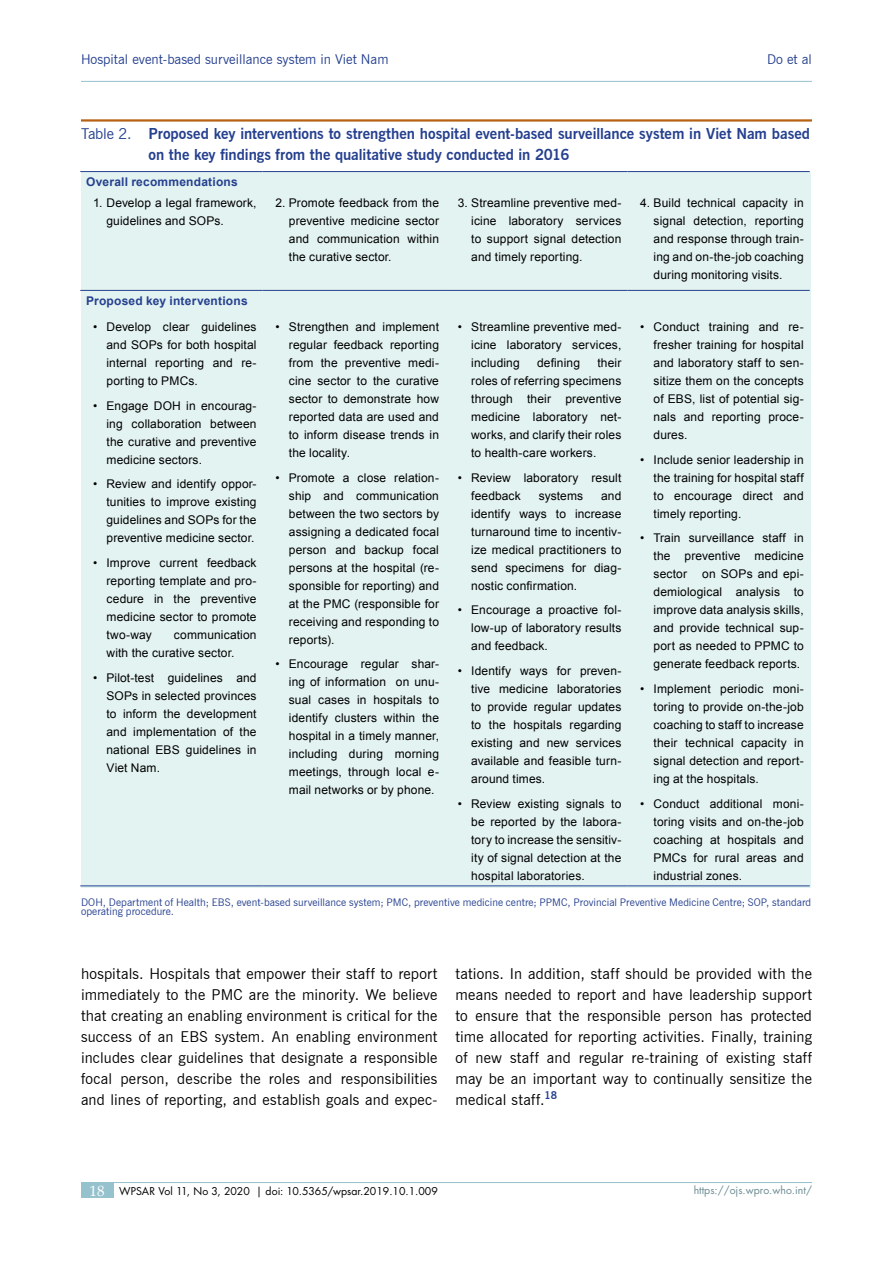
<style>
.page{position:relative;width:893px;height:1263px;background:#fff}
.page>*{position:absolute;margin:0;border:0;box-sizing:border-box;transform-origin:0 0}
.t1{font:15px/21px "News Gothic BT";letter-spacing:.015em;color:#000;text-align:justify}
.t2{font:700 15px/21px "News Gothic BT";color:#25408f}
.t3{font:13.5px "News Gothic BT";color:#25408f}
.t4{font:12px/18px "Arial";letter-spacing:.01em;color:#000;text-align:justify}
.t5{font:700 12px "Arial";letter-spacing:.015em;color:#25408f}
.t6{font:10.5px/9px "News Gothic BT";letter-spacing:.005em;color:#25408f}
.t7{font:10.5px "Futura LT";color:#000}
.t8{font:10.5px "Futura LT";color:#6b8c93}
.s1{font-weight:400}
.s2{font-family:"Palatino Linotype";font-size:15px;color:#fff}
</style>
<div class="page">
<hr style="left:81px;top:1182px;width:731px;height:1px;background:#96c2cd">
<div style="left:81px;top:1182px;width:32px;height:16px;background:#96c2cd"></div>
<hr style="left:81px;top:81px;width:731px;height:1px;background:#96c2cd">
<div style="left:82px;top:172px;width:729px;height:715px;background:#e3f3f1"></div>
<hr style="left:81px;top:119px;width:731px;height:3px;background:#b66113">
<hr style="left:80px;top:171px;width:183px;height:1px;background:#25408f">
<hr style="left:263px;top:171px;width:182px;height:1px;background:#25408f">
<hr style="left:445px;top:171px;width:182px;height:1px;background:#25408f">
<hr style="left:627px;top:171px;width:183px;height:1px;background:#25408f">
<hr style="left:80px;top:290px;width:183px;height:1px;background:#25408f">
<hr style="left:263px;top:290px;width:182px;height:1px;background:#25408f">
<hr style="left:445px;top:290px;width:182px;height:1px;background:#25408f">
<hr style="left:627px;top:290px;width:183px;height:1px;background:#25408f">
<hr style="left:80px;top:885px;width:183px;height:1px;background:#25408f">
<hr style="left:263px;top:885px;width:182px;height:1px;background:#25408f">
<hr style="left:445px;top:885px;width:182px;height:1px;background:#25408f">
<hr style="left:627px;top:885px;width:183px;height:1px;background:#25408f">
<p class="t3" style="left:81px;top:51px;width:309px">Hospital event-based surveillance system in Viet Nam</p>
<p class="t3" style="left:767px;top:51px;width:46px">Do et al</p>
<p class="t2" style="left:148px;top:123px;width:663px;text-indent:-68px"><span class="s1">Table 2.</span> Proposed key interventions to strengthen hospital event-based surveillance system in Viet Nam based on the key findings from the qualitative study conducted in 2016</p>
<p class="t5" style="left:86px;top:174px;width:153px">Overall recommendations</p>
<p class="t4" style="left:107px;top:194px;width:152px;text-indent:-14px">1. Develop a legal framework, guidelines and SOPs.</p>
<p class="t4" style="left:289px;top:194px;width:152px;text-indent:-13px">2. Promote feedback from the preventive medicine sector and communication within the curative sector.</p>
<p class="t4" style="left:471px;top:194px;width:152px;text-indent:-14px">3. Streamline preventive med&shy;icine laboratory services to support signal detection and timely reporting.</p>
<p class="t4" style="left:654px;top:194px;width:152px;text-indent:-14px">4. Build technical capacity in signal detection, reporting and response through train&shy;ing and on-the-job coaching during monitoring visits.</p>
<p class="t5" style="left:86px;top:293px;width:163px">Proposed key interventions</p>
<p class="t4" style="left:107px;top:318px;width:152px;text-indent:-14px">• Develop clear guidelines and SOPs for both hospital internal reporting and re&shy;porting to PMCs.</p>
<p class="t4" style="left:107px;top:396px;width:152px;text-indent:-13px">• Engage DOH in encourag&shy;ing collaboration between the curative and preventive medicine sectors.</p>
<p class="t4" style="left:107px;top:475px;width:152px;text-indent:-13px">• Review and identify oppor&shy;tunities to improve existing guidelines and SOPs for the preventive medicine sector.</p>
<p class="t4" style="left:107px;top:554px;width:152px;text-indent:-13px">• Improve current feedback reporting template and pro&shy;cedure in the preventive medicine sector to promote two-way</p>
<p class="t4" style="left:289px;top:318px;width:152px;text-indent:-13px">• Strengthen and implement regular feedback reporting from the preventive medi&shy;cine sector to the curative sector to demonstrate how reported data are used and to inform disease trends in the locality.</p>
<p class="t4" style="left:289px;top:468px;width:152px;text-indent:-14px">• Promote a close relation&shy;ship and communication between the two sectors by assigning a dedicated focal person and backup focal persons at the hospital (re&shy;sponsible for reporting) and at the PMC (responsible for receiving and responding to reports).</p>
<p class="t4" style="left:289px;top:655px;width:152px;text-indent:-14px">• Encourage regular shar&shy;ing of information on unu&shy;sual cases in hospitals to identify clusters within the hospital in a timely manner, including during morning meetings, through local e&shy;mail networks or by phone.</p>
<p class="t4" style="left:471px;top:318px;width:152px;text-indent:-14px">• Streamline preventive med&shy;icine laboratory services, including</p>
<p class="t4" style="left:654px;top:318px;width:152px;text-indent:-14px">• Conduct training and re&shy;fresher training for hospital and laboratory staff to sen&shy;sitize them on the concepts of EBS, list of potential sig&shy;nals and reporting proce&shy;dures.</p>
<p class="t4" style="left:654px;top:450px;width:152px;text-indent:-14px">• Include senior leadership in the training for hospital staff to encourage direct and timely reporting.</p>
<p class="t4" style="left:654px;top:529px;width:152px;text-indent:-14px">• Train surveillance staff in the preventive medicine sector</p>
<p class="t4" style="left:537px;top:354px;width:44px">defining</p>
<p class="t4" style="left:471px;top:354px;width:152px;text-indent:126px">their roles of referring specimens through their preventive medicine laboratory net&shy;works, and clarify their roles to health-care workers.</p>
<p class="t4" style="left:471px;top:468px;width:152px;text-indent:-14px">• Review laboratory result feedback</p>
<p class="t4" style="left:471px;top:486px;width:152px;text-indent:130px">and identify ways to increase turnaround time to incentiv&shy;ize medical practitioners to send specimens for diag&shy;nostic confirmation.</p>
<p class="t4" style="left:471px;top:601px;width:152px;text-indent:-14px">• Encourage a proactive fol&shy;low-up of laboratory results and feedback.</p>
<p class="t4" style="left:471px;top:662px;width:152px;text-indent:-14px">• Identify ways for preven&shy;tive medicine laboratories to provide regular updates to the hospitals regarding existing and new services available and feasible turn&shy;around times.</p>
<p class="t4" style="left:471px;top:795px;width:152px;text-indent:-14px">• Review existing signals to be reported by the labora&shy;tory to increase the sensitiv&shy;ity of signal detection at the hospital laboratories.</p>
<p class="t4" style="left:539px;top:486px;width:46px">systems</p>
<p class="t4" style="left:654px;top:565px;width:152px;text-indent:49px">on SOPs and epi&shy;demiological analysis to improve data analysis skills, and provide technical sup&shy;port as needed to PPMC to generate feedback reports.</p>
<p class="t4" style="left:654px;top:680px;width:152px;text-indent:-14px">• Implement periodic moni&shy;toring to provide on-the-job coaching to staff to increase their technical capacity in signal detection and report&shy;ing at the hospitals.</p>
<p class="t4" style="left:654px;top:795px;width:152px;text-indent:-14px">• Conduct additional moni&shy;toring visits and on-the-job coaching at hospitals and PMCs for rural areas and industrial zones.</p>
<p class="t6" style="left:81px;top:898px;width:732px">DOH, Department of Health; EBS, event-based surveillance system; PMC, preventive medicine centre; PPMC, Provincial Preventive Medicine Centre; SOP, standard operating procedure.</p>
<p class="t4" style="left:107px;top:626px;width:152px;text-indent:67px">communication with the curative sector.</p>
<p class="t4" style="left:107px;top:669px;width:152px;text-indent:-13px">• Pilot-test guidelines and SOPs in selected provinces to inform the development and implementation of the national EBS guidelines in Viet Nam.</p>
<p class="t1" style="left:81px;top:963px;width:358px">hospitals. Hospitals that empower their staff to report immediately to the PMC are the minority. We believe that creating an enabling environment is critical for the success of an EBS system. An enabling environment includes clear guidelines that designate a responsible focal person, describe the roles and responsibilities and lines of reporting, and establish goals and expec-</p>
<p class="t1" style="left:455px;top:963px;width:358px">tations. In addition, staff should be provided with the means needed to report and have leadership support to ensure that the responsible person has protected time allocated for reporting activities. Finally, training of new staff and regular re-training of existing staff may be an important way to continually sensitize the medical staff.<sup>18</sup></p>
<p class="t7" style="left:90px;top:1184px;width:350px"><span class="s2">18</span> WPSAR Vol 11, No 3, 2020 | doi: 10.5365/wpsar.2019.10.1.009</p>
<p class="t8" style="left:694px;top:1184px;width:120px">https://ojs.wpro.who.int/</p>
</div>
